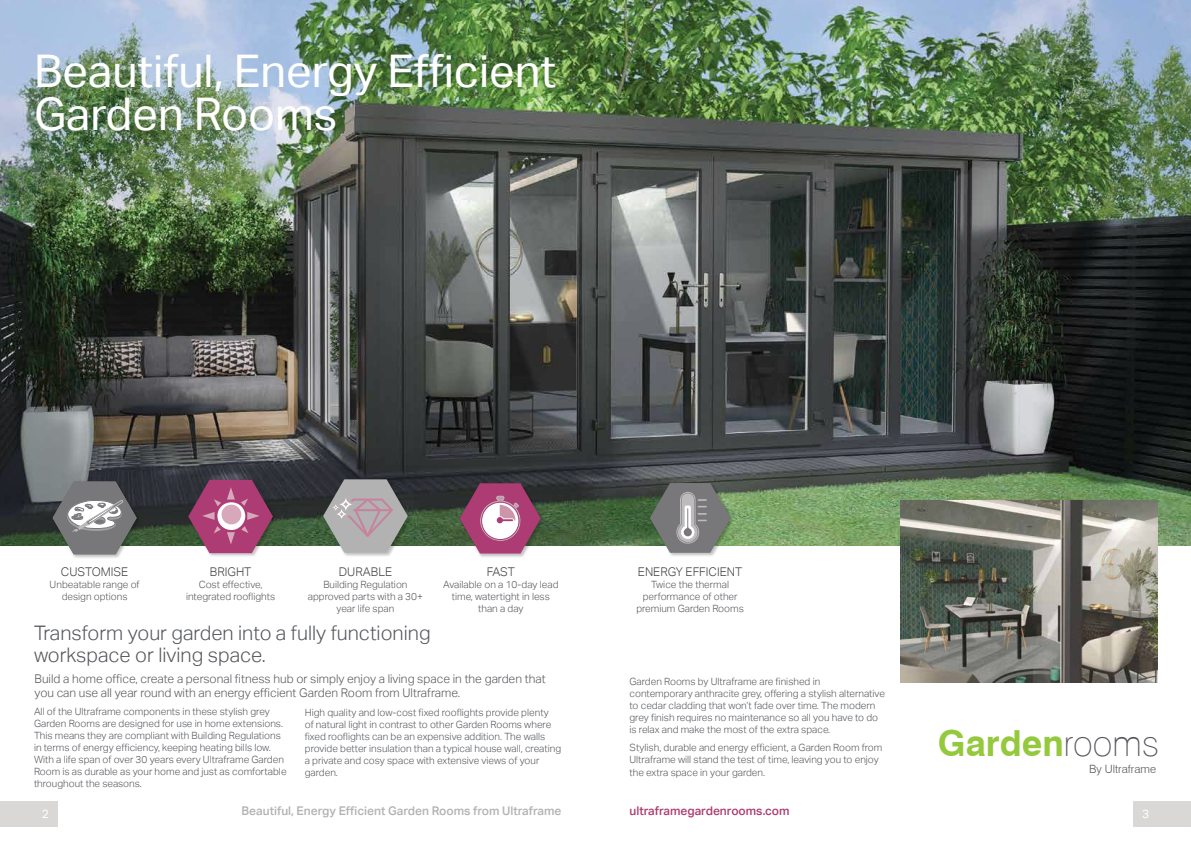
<style>
.page{position:relative;width:1191px;height:842px;background:#fff}
.page>*{position:absolute;margin:0;border:0;box-sizing:border-box;transform-origin:0 0}
.t1{font:45px/43.2px "Aktiv Grotesk";color:#fff}
.t2{font:700 35.9px "Swiss 721 BT";color:#95c93d}
.t3{font:300 20px/22px "Aktiv Grotesk";color:#54565b}
.t4{font:300 12px/14px "Aktiv Grotesk";color:#54565b}
.t5{font:500 12px "Aktiv Grotesk";color:#b2b2b2}
.t6{font:300 12px "Aktiv Grotesk";color:#414042}
.t7{font:500 12px "Aktiv Grotesk";color:#ac3c73}
.t8{font:12px "Aktiv Grotesk";color:#fff}
.t9{font:300 11.4px "Swiss 721 BT";color:#54565b}
.t10{font:300 10px/12px "Aktiv Grotesk";color:#54565b;text-align:center}
.s1{font-weight:100;color:#54565b}
</style>
<div class="page">
<div style="left:0;top:801px;width:57px;height:25px;background:#d9d8d6"></div>
<div style="left:1133px;top:801px;width:58px;height:25px;background:#d9d8d6"></div>
<img style="left:0;top:0;width:1191px;height:546px">
<div style="left:52px;top:480px;width:89px;height:79px;background:#000;opacity:.25"></div>
<div style="left:188px;top:479px;width:89px;height:79px;background:#000;opacity:.25"></div>
<svg style="left:188px;top:480px;width:85px;height:73px;background:#9d5879"></svg>
<div style="left:649px;top:482px;width:85px;height:75px;background:#000;opacity:.25"></div>
<svg style="left:650px;top:483px;width:80px;height:74px;background:#888c87"></svg>
<div style="left:322px;top:478px;width:90px;height:79px;background:#000;opacity:.25"></div>
<svg style="left:323px;top:479px;width:85px;height:74px;background:#9c9a99"></svg>
<div style="left:459px;top:482px;width:86px;height:76px;background:#000;opacity:.25"></div>
<svg style="left:459px;top:483px;width:82px;height:70px"></svg>
<img style="left:900px;top:501px;width:257px;height:181px">
<svg style="left:53px;top:481px;width:84px;height:73px;background:#858787"></svg>
<h1 class="t1" style="left:34px;top:50px;width:523px">Beautiful, Energy Efficient<br>Garden Rooms</h1>
<p class="t6" style="left:61px;top:564px;width:69px">CUSTOMISE</p>
<p class="t10" style="left:50px;top:578px;width:91px">Unbeatable range of design options</p>
<p class="t6" style="left:210px;top:565px;width:43px">BRIGHT</p>
<p class="t10" style="left:186px;top:578px;width:91px">Cost effective, integrated rooflights</p>
<p class="t6" style="left:339px;top:564px;width:55px">DURABLE</p>
<p class="t10" style="left:308px;top:578px;width:117px">Building Regulation approved parts with a 30+ year life span</p>
<p class="t6" style="left:487px;top:564px;width:30px">FAST</p>
<p class="t10" style="left:443px;top:578px;width:117px">Available on a 10-day lead time, watertight in less than a day</p>
<p class="t6" style="left:638px;top:565px;width:106px">ENERGY EFFICIENT</p>
<p class="t10" style="left:636px;top:578px;width:109px">Twice the thermal performance of other premium Garden Rooms</p>
<h3 class="t3" style="left:34px;top:622px;width:398px">Transform your garden into a fully functioning workspace or living space.</h3>
<p class="t4" style="left:35px;top:672px;width:512px">Build a home office, create a personal fitness hub or simply enjoy a living space in the garden that you can use all year round with an energy efficient Garden Room from Ultraframe.</p>
<p class="t10" style="left:629px;top:676px;width:257px;text-align:left">Garden Rooms by Ultraframe are finished in contemporary anthracite grey, offering a stylish alternative to cedar cladding that won’t fade over time. The modern grey finish requires no maintenance so all you have to do is relax and make the most of the extra space.</p>
<p class="t10" style="left:629px;top:741px;width:254px;text-align:left">Stylish, durable and energy efficient, a Garden Room from<br>Ultraframe will stand the test of time, leaving you to enjoy the extra space in your garden.</p>
<p class="t7" style="left:629px;top:804px;width:161px">ultraframegardenrooms.com</p>
<p class="t10" style="left:34px;top:706px;width:254px;text-align:left">All of the Ultraframe components in these stylish grey Garden Rooms are designed for use in home extensions.<br>This means they are compliant with Building Regulations in terms of energy efficiency, keeping heating bills low.<br>With a life span of over 30 years every Ultraframe Garden Room is as durable as your home and just as comfortable throughout the seasons.</p>
<p class="t10" style="left:305px;top:707px;width:258px;text-align:left">High quality and low-cost fixed rooflights provide plenty<br>of natural light in contrast to other Garden Rooms where fixed rooflights can be an expensive addition. The walls provide better insulation than a typical house wall, creating a private and cosy space with extensive views of your garden.</p>
<h2 class="t2" style="left:937px;top:722px;width:223px">Garden<span class="s1">rooms</span></h2>
<p class="t9" style="left:1089px;top:762px;width:68px">By Ultraframe</p>
<p class="t5" style="left:242px;top:804px;width:321px">Beautiful, Energy Efficient Garden Rooms from Ultraframe</p>
<p class="t8" style="left:42px;top:807px;width:9px">2</p>
<p class="t8" style="left:1142px;top:807px;width:9px">3</p>
</div>
